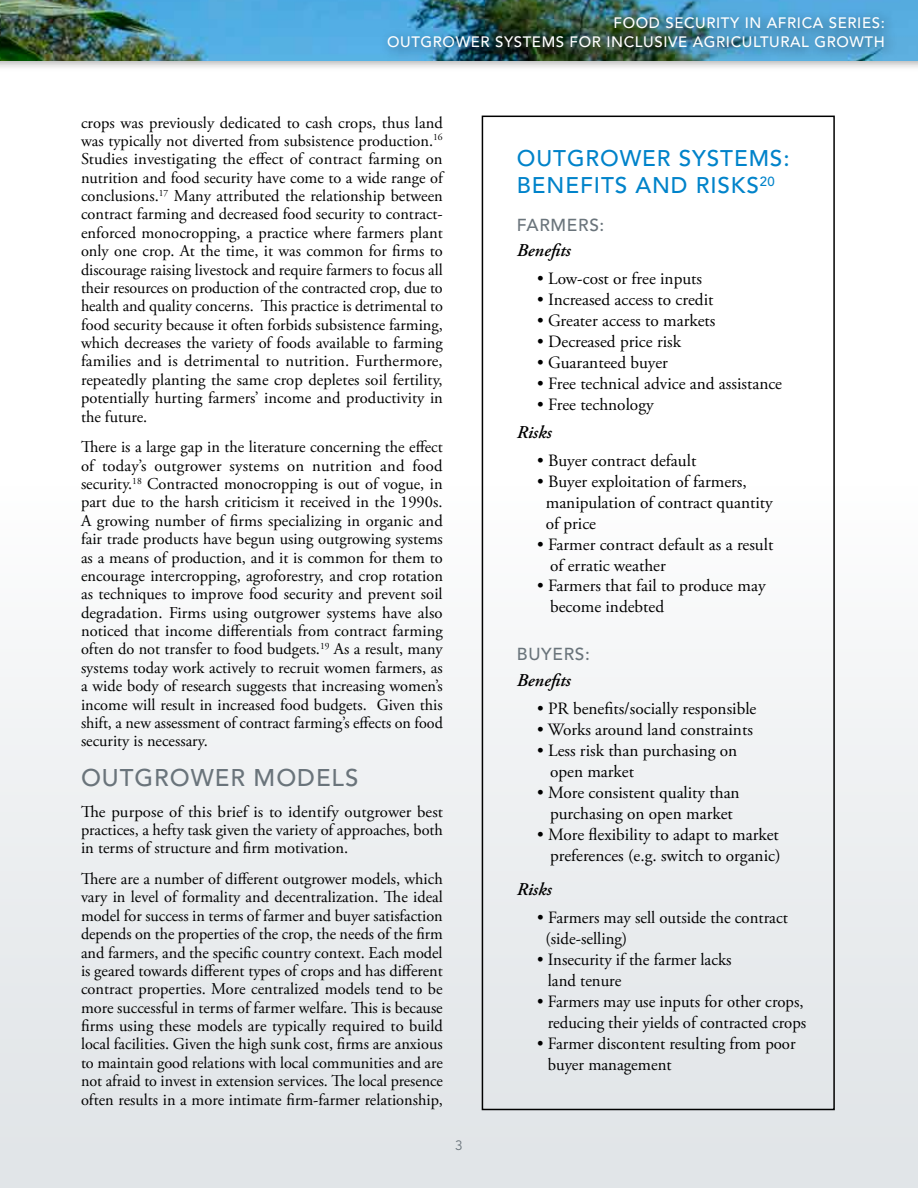
<style>
.page{position:relative;width:918px;height:1188px;background:#fff}
.page>*{position:absolute;margin:0;border:0;box-sizing:border-box;transform-origin:0 0}
.t1{font:500 24px "Avenir LT Std";letter-spacing:.04em;color:#6a747b}
.t2{font:500 22.5px/27px "Avenir LT Std";letter-spacing:.04em;color:#0083ca}
.t3{font:italic 600 18px "Adobe Garamond Pro";color:#000}
.t4{font:17.25px/21px "Adobe Garamond Pro";color:#000}
.t5{font:500 17.25px "Avenir LT Std";letter-spacing:.04em;color:#6a747b}
.t6{font:16.5px/18.5px "Adobe Garamond Pro";color:#000;text-align:justify}
.t7{font:500 15px/18.8px "Avenir LT Std";letter-spacing:.04em;color:#fff;text-align:right}
.t8{font:13.5px "Avenir LT Std";color:#6a747b}
</style>
<div class="page">
<div style="left:0;top:0;width:918px;height:72px;background:#000;opacity:.3"></div>
<img style="left:0;top:0;width:918px;height:60px">
<div style="left:0;top:486px;width:918px;height:702px;background:linear-gradient(to bottom,#fdfdfd,#dee2e6)"></div>
<hr style="left:0;top:486px;width:1px;height:702px;background:#e1e5e8">
<div style="left:379px;top:9px;width:518px;height:53px;background:#000;opacity:.65"></div>
<div style="left:482px;top:116px;width:353px;height:994px;border:2px solid #000"></div>
<p class="t7" style="left:387px;top:14px;width:499px">FOOD SECURITY IN AFRICA SERIES:<br>OUTGROWER SYSTEMS FOR INCLUSIVE AGRICULTURAL GROWTH</p>
<p class="t6" style="left:81px;top:114px;width:363px">crops was previously dedicated to cash crops, thus land was typically not diverted from subsistence production.<sup>16<br></sup>Studies investigating the effect of contract farming on nutrition and food security have come to a wide range of conclusions.<sup>17</sup> Many attributed the relationship between contract farming and decreased food security to contract&shy;enforced monocropping, a practice where farmers plant only one crop. At the time, it was common for firms to discourage raising livestock and require farmers to focus all their resources on production of the contracted crop, due to health and quality concerns. This practice is detrimental to food security because it often forbids subsistence farming, which decreases the variety of foods available to farming families and is detrimental to nutrition. Furthermore, repeatedly planting the same crop depletes soil fertility, potentially hurting farmers’ income and productivity in the future.</p>
<p class="t6" style="left:81px;top:438px;width:363px">There is a large gap in the literature concerning the effect of today’s outgrower systems on nutrition and food security.<sup>18</sup> Contracted monocropping is out of vogue, in part due to the harsh criticism it received in the 1990s.<br>A growing number of firms specializing in organic and fair trade products have begun using outgrowing systems as a means of production, and it is common for them to encourage intercropping, agroforestry, and crop rotation as techniques to improve food security and prevent soil degradation. Firms using outgrower systems have also noticed that income differentials from contract farming often do not transfer to food budgets.<sup>19</sup> As a result, many systems today work actively to recruit women farmers, as a wide body of research suggests that increasing women’s income will result in increased food budgets. Given this shift, a new assessment of contract farming’s effects on food security is necessary.</p>
<h1 class="t1" style="left:81px;top:764px;width:279px">OUTGROWER MODELS</h1>
<p class="t6" style="left:81px;top:803px;width:364px">The purpose of this brief is to identify outgrower best practices, a hefty task given the variety of approaches, both in terms of structure and firm motivation.</p>
<p class="t6" style="left:81px;top:870px;width:363px">There are a number of different outgrower models, which vary in level of formality and decentralization. The ideal model for success in terms of farmer and buyer satisfaction depends on the properties of the crop, the needs of the firm and farmers, and the specific country context. Each model is geared towards different types of crops and has different contract properties. More centralized models tend to be more successful in terms of farmer welfare. This is because firms using these models are typically required to build local facilities. Given the high sunk cost, firms are anxious to maintain good relations with local communities and are not afraid to invest in extension services. The local presence often results in a more intimate firm-farmer relationship,</p>
<p class="t8" style="left:455px;top:1137px;width:9px">3</p>
<h2 class="t2" style="left:517px;top:145px;width:274px">OUTGROWER SYSTEMS:<br>BENEFITS AND RISKS<sup>20</sup></h2>
<p class="t5" style="left:517px;top:215px;width:89px">FARMERS:</p>
<p class="t3" style="left:517px;top:240px;width:55px">Benefits</p>
<p class="t4" style="left:537px;top:269px;width:166px">• Low-cost or free inputs</p>
<p class="t4" style="left:537px;top:290px;width:178px">• Increased access to credit</p>
<p class="t4" style="left:537px;top:311px;width:180px">• Greater access to markets</p>
<p class="t4" style="left:537px;top:332px;width:145px">• Decreased price risk</p>
<p class="t4" style="left:537px;top:353px;width:132px">• Guaranteed buyer</p>
<p class="t4" style="left:537px;top:374px;width:247px">• Free technical advice and assistance</p>
<p class="t4" style="left:537px;top:395px;width:118px">• Free technology</p>
<p class="t3" style="left:517px;top:422px;width:36px">Risks</p>
<p class="t4" style="left:537px;top:450px;width:161px">• Buyer contract default</p>
<p class="t4" style="left:546px;top:471px;width:228px;text-indent:-9px">• Buyer exploitation of farmers, manipulation of contract quantity of price</p>
<p class="t4" style="left:550px;top:534px;width:225px;text-indent:-13px">• Farmer contract default as a result of erratic weather</p>
<p class="t4" style="left:550px;top:576px;width:217px;text-indent:-13px">• Farmers that fail to produce may become indebted</p>
<p class="t5" style="left:517px;top:645px;width:75px">BUYERS:</p>
<p class="t3" style="left:517px;top:670px;width:55px">Benefits</p>
<p class="t4" style="left:537px;top:698px;width:221px">• PR benefits/socially responsible</p>
<p class="t4" style="left:537px;top:719px;width:217px">• Works around land constraints</p>
<p class="t4" style="left:550px;top:740px;width:189px;text-indent:-13px">• Less risk than purchasing on open market</p>
<p class="t4" style="left:537px;top:782px;width:204px;text-align:center">• More consistent quality than purchasing on open market</p>
<p class="t4" style="left:537px;top:824px;width:245px;text-align:right">• More flexibility to adapt to market preferences (e.g. switch to organic)</p>
<p class="t3" style="left:517px;top:879px;width:36px">Risks</p>
<p class="t4" style="left:546px;top:908px;width:244px;text-indent:-8px">• Farmers may sell outside the contract (side-selling)</p>
<p class="t4" style="left:548px;top:949px;width:185px;text-indent:-11px">• Insecurity if the farmer lacks land tenure</p>
<p class="t4" style="left:537px;top:991px;width:271px;text-align:right">• Farmers may use inputs for other crops, reducing their yields of contracted crops</p>
<p class="t4" style="left:548px;top:1033px;width:249px;text-indent:-11px">• Farmer discontent resulting from poor buyer management</p>
</div>
